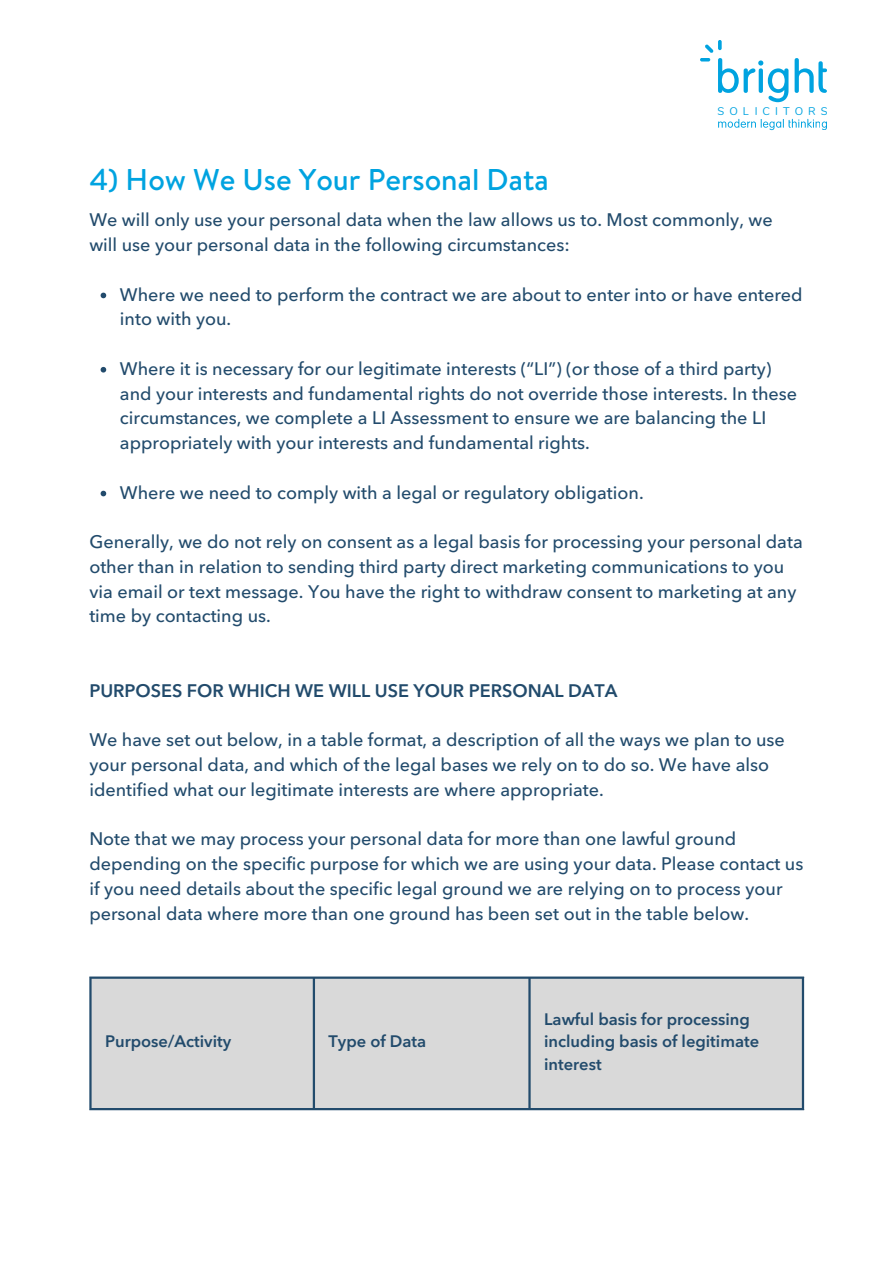
<style>
.page{position:relative;width:893px;height:1264px;background:#fff}
.page>*{position:absolute;margin:0;border:0;box-sizing:border-box;transform-origin:0 0}
.t1{font:500 30px "Brandon Text";color:#00a3e0}
.t2{font:500 18px/24.8px "Avenir Next";color:#224b6c}
.t3{font:600 18px "Avenir Next";color:#224b6c}
.t4{font:600 16.5px/22.5px "Avenir Next";color:#224b6c}
.t5{font:11.1px "Nunito";letter-spacing:.455em;color:#00a3e0}
</style>
<div class="page">
<svg style="left:700px;top:40px;width:127px;height:62px"></svg>
<svg style="left:718px;top:119px;width:108px;height:11px"></svg>
<svg style="left:101px;top:292px;width:5px;height:6px"></svg>
<svg style="left:101px;top:367px;width:5px;height:5px"></svg>
<svg style="left:101px;top:490px;width:5px;height:6px"></svg>
<div style="left:92px;top:978px;width:709px;height:129px;background:#d9d9d9"></div>
<hr style="left:89px;top:978px;width:3px;height:129px;background:#224b6c">
<hr style="left:313px;top:978px;width:2px;height:129px;background:#224b6c">
<hr style="left:528px;top:978px;width:2px;height:129px;background:#224b6c">
<hr style="left:801px;top:978px;width:3px;height:129px;background:#224b6c">
<hr style="left:89px;top:976px;width:715px;height:2px;background:#224b6c">
<hr style="left:89px;top:1107px;width:715px;height:3px;background:#224b6c">
<p class="t1" style="left:89px;top:158px;width:461px">4) How We Use Your Personal Data</p>
<p class="t5" style="left:717px;top:103px;width:33px">SOL</p>
<p class="t5" style="left:754px;top:103px;width:74px">ICITORS</p>
<p class="t2" style="left:89px;top:208px;width:684px">We will only use your personal data when the law allows us to. Most commonly, we will use your personal data in the following circumstances:</p>
<p class="t2" style="left:120px;top:282px;width:684px">Where we need to perform the contract we are about to enter into or have entered into with you.</p>
<p class="t2" style="left:120px;top:357px;width:678px">Where it is necessary for our legitimate interests (“LI”) (or those of a third party) and your interests and fundamental rights do not override those interests. In these circumstances, we complete a LI Assessment to ensure we are balancing the LI appropriately with your interests and fundamental rights.</p>
<p class="t2" style="left:120px;top:480px;width:525px">Where we need to comply with a legal or regulatory obligation.</p>
<p class="t2" style="left:89px;top:530px;width:714px">Generally, we do not rely on consent as a legal basis for processing your personal data</p>
<p class="t2" style="left:89px;top:555px;width:708px">other than in relation to sending third party direct marketing communications to you via email or text message. You have the right to withdraw consent to marketing at any time by contacting us.</p>
<p class="t3" style="left:89px;top:678px;width:529px">PURPOSES FOR WHICH WE WILL USE YOUR PERSONAL DATA</p>
<p class="t2" style="left:89px;top:728px;width:697px">We have set out below, in a table format, a description of all the ways we plan to use</p>
<p class="t2" style="left:89px;top:753px;width:681px">your personal data, and which of the legal bases we rely on to do so. We have also</p>
<p class="t2" style="left:89px;top:777px;width:516px">identified what our legitimate interests are where appropriate.</p>
<p class="t2" style="left:89px;top:827px;width:715px">Note that we may process your personal data for more than one lawful ground depending on the specific purpose for which we are using your data. Please contact us if you need details about the specific legal ground we are relying on to process your personal data where more than one ground has been set out in the table below.</p>
<p class="t4" style="left:105px;top:1030px;width:128px">Purpose/Activity</p>
<p class="t4" style="left:328px;top:1030px;width:99px">Type of Data</p>
<p class="t4" style="left:544px;top:1008px;width:216px">Lawful basis for processing including basis of legitimate interest</p>
</div>
